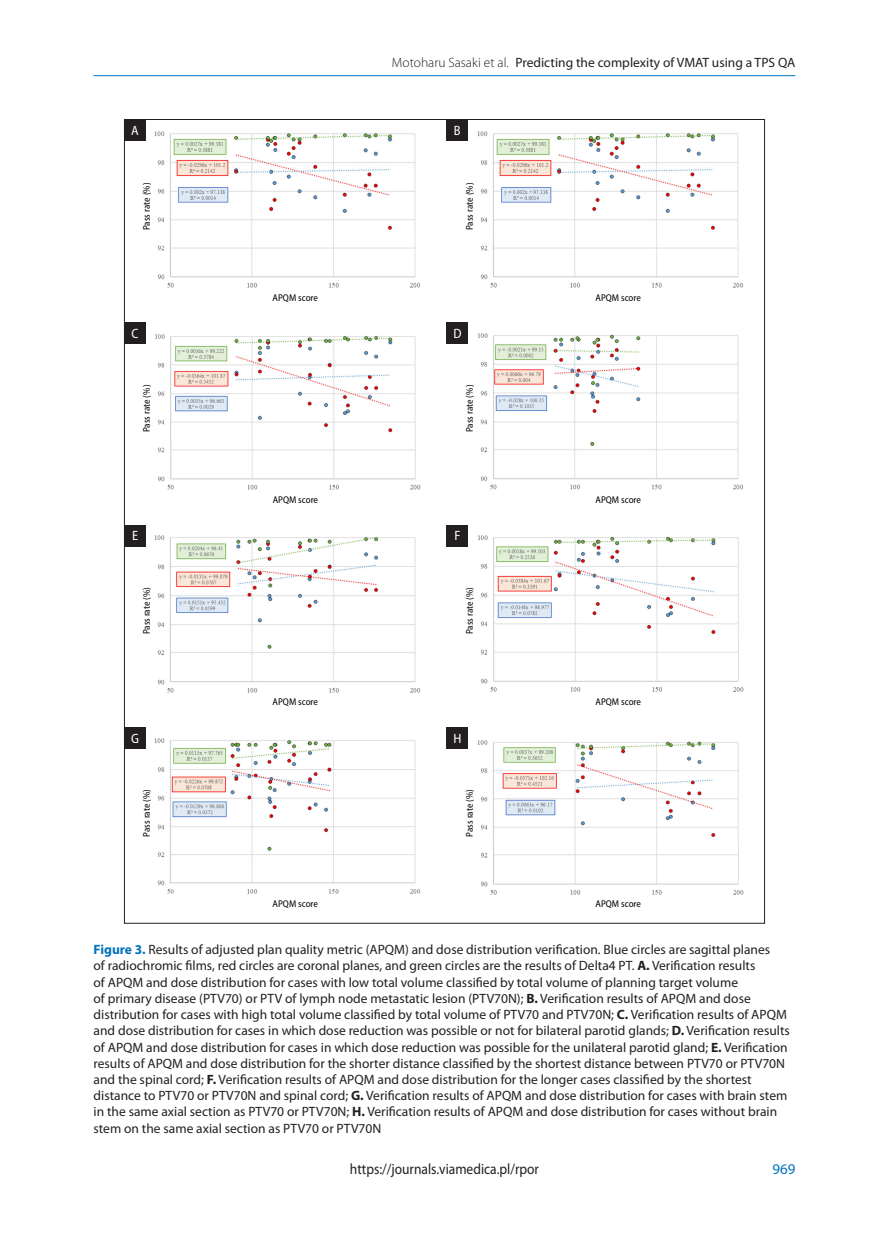
<style>
.page{position:relative;width:872px;height:1234px;background:#fff}
.page>*{position:absolute;margin:0;border:0;box-sizing:border-box;transform-origin:0 0}
.t1{font:15px "Myriad Pro";color:#231f20;scale:.9 1}
.t2{font:14.85px "Myriad Pro";color:#0072bc}
.t3{font:13.5px/16.2px "Myriad Pro";color:#231f20}
.t4{font:semi-condensed 13.5px "Myriad Pro";color:#fff}
.t5{font:semi-condensed 9.75px "Myriad Pro";color:#000}
.s1{font-weight:300}
.s2{font-weight:700;color:#0072bc}
.s3{font-weight:700}
</style>
<div class="page">
<hr style="left:94px;top:75px;width:701px;height:1px;background:#0072bc">
<img style="left:154px;top:131px;width:267px;height:157px">
<img style="left:477px;top:131px;width:267px;height:157px">
<img style="left:155px;top:334px;width:266px;height:156px">
<img style="left:478px;top:333px;width:266px;height:157px">
<img style="left:154px;top:535px;width:267px;height:158px">
<img style="left:478px;top:535px;width:266px;height:157px">
<img style="left:154px;top:738px;width:267px;height:156px">
<img style="left:478px;top:740px;width:266px;height:155px">
<div style="left:124px;top:119px;width:22px;height:22px;background:#231f20"></div>
<div style="left:447px;top:119px;width:21px;height:22px;background:#231f20"></div>
<div style="left:124px;top:322px;width:22px;height:22px;background:#231f20"></div>
<div style="left:447px;top:322px;width:21px;height:22px;background:#231f20"></div>
<div style="left:124px;top:525px;width:22px;height:21px;background:#231f20"></div>
<div style="left:447px;top:525px;width:21px;height:21px;background:#231f20"></div>
<div style="left:124px;top:727px;width:22px;height:21px;background:#231f20"></div>
<div style="left:447px;top:727px;width:21px;height:21px;background:#231f20"></div>
<p class="t3" style="left:392px;top:54px;width:405px"><span class="s1">Motoharu Sasaki et al.</span> Predicting the complexity of VMAT using a TPS QA</p>
<p class="t4" style="left:131px;top:123px;width:9px">A</p>
<p class="t4" style="left:454px;top:123px;width:8px">B</p>
<p class="t5" style="left:141px;top:230px;width:49px;rotate:-90deg">Pass rate (%)</p>
<p class="t5" style="left:273px;top:292px;width:47px">APQM score</p>
<p class="t5" style="left:464px;top:230px;width:49px;rotate:-90deg">Pass rate (%)</p>
<p class="t4" style="left:132px;top:326px;width:8px">C</p>
<p class="t4" style="left:453px;top:326px;width:10px">D</p>
<p class="t5" style="left:141px;top:432px;width:49px;rotate:-90deg">Pass rate (%)</p>
<p class="t5" style="left:273px;top:494px;width:47px">APQM score</p>
<p class="t5" style="left:464px;top:432px;width:49px;rotate:-90deg">Pass rate (%)</p>
<p class="t4" style="left:132px;top:528px;width:8px">E</p>
<p class="t4" style="left:454px;top:528px;width:7px">F</p>
<p class="t5" style="left:141px;top:634px;width:49px;rotate:-90deg">Pass rate (%)</p>
<p class="t5" style="left:273px;top:696px;width:47px">APQM score</p>
<p class="t5" style="left:464px;top:634px;width:49px;rotate:-90deg">Pass rate (%)</p>
<p class="t4" style="left:131px;top:731px;width:9px">G</p>
<p class="t4" style="left:453px;top:731px;width:10px">H</p>
<p class="t5" style="left:141px;top:836px;width:49px;rotate:-90deg">Pass rate (%)</p>
<p class="t5" style="left:273px;top:898px;width:47px">APQM score</p>
<p class="t5" style="left:464px;top:836px;width:49px;rotate:-90deg">Pass rate (%)</p>
<p class="t5" style="left:595px;top:292px;width:47px">APQM score</p>
<p class="t5" style="left:595px;top:494px;width:47px">APQM score</p>
<p class="t5" style="left:595px;top:696px;width:47px">APQM score</p>
<p class="t5" style="left:595px;top:898px;width:47px">APQM score</p>
<p class="t3" style="left:94px;top:941px;width:698px"><span class="s2">Figure 3.</span> Results of adjusted plan quality metric (APQM) and dose distribution verification. Blue circles are sagittal planes<br>of radiochromic films, red circles are coronal planes, and green circles are the results of Delta4 PT. <span class="s3">A.</span> Verification results<br>of APQM and dose distribution for cases with low total volume classified by total volume of planning target volume<br>of primary disease (PTV70) or PTV of lymph node metastatic lesion (PTV70N); <span class="s3">B.</span> Verification results of APQM and dose distribution for cases with high total volume classified by total volume of PTV70 and PTV70N; <span class="s3">C.</span> Verification results of APQM and dose distribution for cases in which dose reduction was possible or not for bilateral parotid glands; <span class="s3">D.</span> Verification results of APQM and dose distribution for cases in which dose reduction was possible for the unilateral parotid gland; <span class="s3">E.</span> Verification results of APQM and dose distribution for the shorter distance classified by the shortest distance between PTV70 or PTV70N and the spinal cord; <span class="s3">F.</span> Verification results of APQM and dose distribution for the longer cases classified by the shortest distance to PTV70 or PTV70N and spinal cord; <span class="s3">G.</span> Verification results of APQM and dose distribution for cases with brain stem in the same axial section as PTV70 or PTV70N; <span class="s3">H.</span> Verification results of APQM and dose distribution for cases without brain stem on the same axial section as PTV70 or PTV70N</p>
<p class="t1" style="left:350px;top:1159px;width:212px">https://journals.viamedica.pl/rpor</p>
<p class="t2" style="left:772px;top:1159px;width:24px">969</p>
</div>
